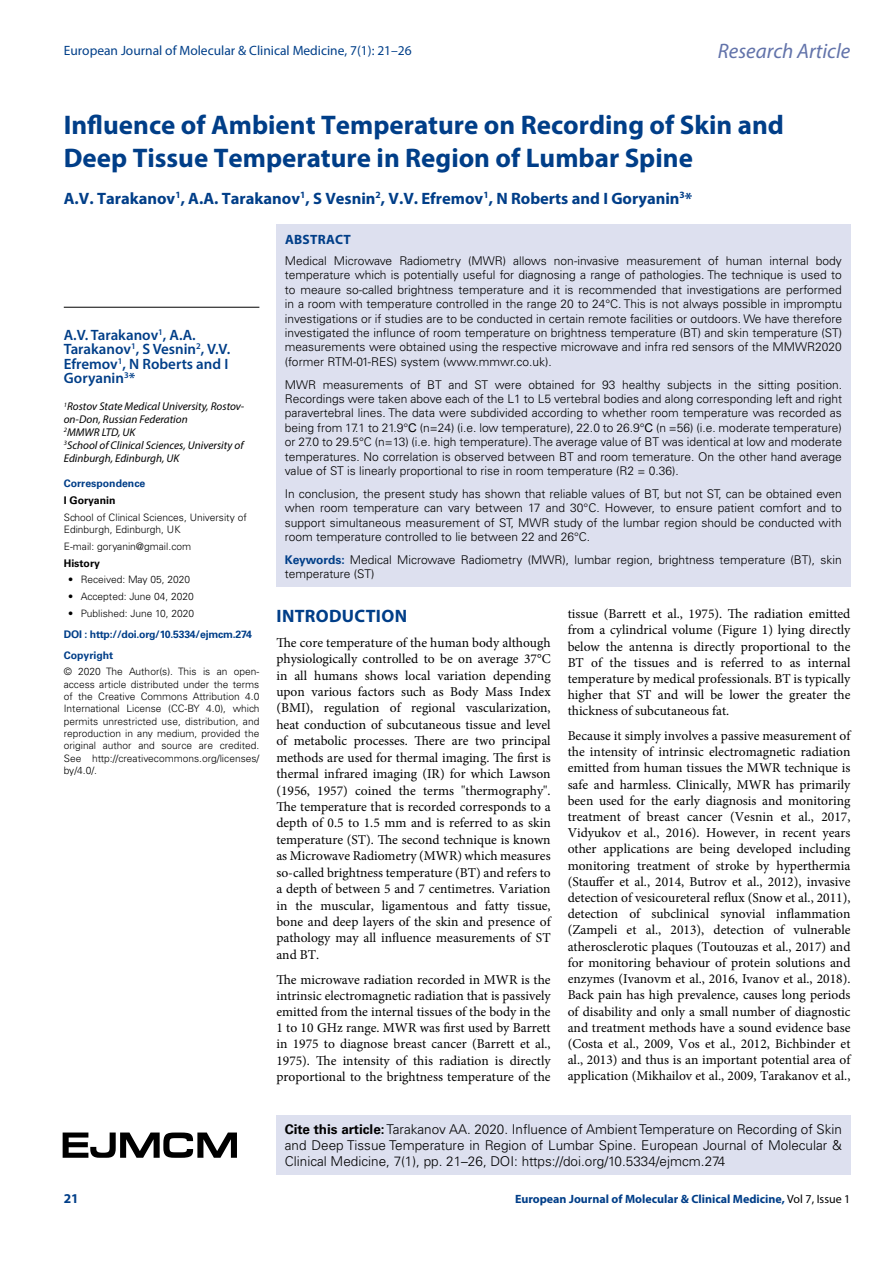
<style>
.page{position:relative;width:893px;height:1263px;background:#fff}
.page>*{position:absolute;margin:0;border:0;box-sizing:border-box;transform-origin:0 0}
.t1{font:700 27px/33px "Myriad Pro";color:#003e88}
.t2{font:italic 21px "Myriad Pro";color:#6273aa}
.t3{font:700 18px "Myriad Pro";letter-spacing:.015em;color:#003e88}
.t4{font:700 16.5px "Myriad Pro";color:#003e88}
.t5{font:600 15px/14.4px "Myriad Pro";color:#003e88}
.t6{font:13.5px/16.2px "Minion Pro";color:#000;text-align:justify}
.t7{font:300 13.5px/16.2px "Univers LT Std";color:#000;text-align:justify}
.t8{font:13.5px "Myriad Pro";color:#003f89}
.t9{font:700 13.5px "Myriad Pro";letter-spacing:.02em;color:#003e88}
.t10{font:300 12px/14.4px "Univers LT Std";color:#000;text-align:justify}
.t11{font:700 12px "Myriad Pro";color:#003e88}
.t12{font:italic 11.25px/12.9px "Myriad Pro";color:#000}
.t13{font:700 10.5px/21.1px "Univers LT Std";letter-spacing:-.02em;color:#003e88}
.t14{font:700 10.5px "Univers LT Std";color:#000}
.t15{font:700 10.5px "Univers LT Std";color:#003e88}
.t16{font:300 10.2px/12.3px "Univers LT Std";color:#000}
.s1{font-family:"Arial";font-weight:400}
.s2{font-weight:700;color:#003e88}
.s3{font-weight:700}
.s4{font-weight:400;color:#000}
</style>
<div class="page">
<div style="left:276px;top:1115px;width:574px;height:60px;background:#dde0ef"></div>
<svg style="left:63px;top:1132px;width:174px;height:26px"></svg>
<div style="left:276px;top:225px;width:574px;height:362px;background:#dde0ef"></div>
<hr style="left:64px;top:307px;width:195px;height:1px;background:#000">
<p class="t8" style="left:64px;top:43px;width:350px">European Journal of Molecular &amp; Clinical Medicine, 7(1): 21–26</p>
<h2 class="t2" style="left:718px;top:38px;width:134px">Research Article</h2>
<h1 class="t1" style="left:64px;top:108px;width:722px">Influence of Ambient Temperature on Recording of Skin and<br>Deep Tissue Temperature in Region of Lumbar Spine</h1>
<p class="t4" style="left:64px;top:187px;width:630px">A.V. Tarakanov<sup>1</sup>, A.A. Tarakanov<sup>1</sup>, S Vesnin<sup>2</sup>, V.V. Efremov<sup>1</sup>, N Roberts and I Goryanin<sup>3</sup>*</p>
<p class="t5" style="left:64px;top:327px;width:168px">A.V. Tarakanov<sup>1</sup>, A.A.<br>Tarakanov<sup>1</sup>, S Vesnin<sup>2</sup>, V.V.<br>Efremov<sup>1</sup>, N Roberts and I<br>Goryanin<sup>3</sup>*</p>
<p class="t12" style="left:64px;top:400px;width:182px"><sup>1</sup>Rostov State Medical University, Rostov&shy;on-Don, Russian Federation<br><sup>2</sup>MMWR LTD, UK<br><sup>3</sup>School of Clinical Sciences, University of<br>Edinburgh, Edinburgh, UK</p>
<p class="t15" style="left:64px;top:477px;width:83px">Correspondence</p>
<p class="t14" style="left:64px;top:494px;width:53px">I Goryanin</p>
<p class="t16" style="left:64px;top:511px;width:185px">School of Clinical Sciences, University of<br>Edinburgh, Edinburgh, UK</p>
<p class="t16" style="left:64px;top:540px;width:129px">E-mail: goryanin@gmail.com</p>
<p class="t14" style="left:64px;top:557px;width:38px">History</p>
<p class="t16" style="left:68px;top:573px;width:124px">• Received: May 05, 2020</p>
<p class="t16" style="left:68px;top:590px;width:127px">• Accepted: June 04, 2020</p>
<p class="t16" style="left:68px;top:607px;width:128px">• Published: June 10, 2020</p>
<p class="t13" style="left:64px;top:623px;width:190px">DOI : http://doi.org/10.5334/ejmcm.274<br>Copyright</p>
<p class="t16" style="left:64px;top:666px;width:197px;text-align:justify">© 2020 The Author(s). This is an open&shy;access article distributed under the terms of the Creative Commons Attribution 4.0<br>International License (CC-BY 4.0), which permits unrestricted use, distribution, and reproduction in any medium, provided the original author and source are credited.<br>See http://creativecommons.org/licenses/ by/4.0/.</p>
<p class="t9" style="left:285px;top:231px;width:67px">ABSTRACT</p>
<p class="t10" style="left:285px;top:253px;width:559px">Medical Microwave Radiometry (MWR) allows non-invasive measurement of human internal body temperature which is potentially useful for diagnosing a range of pathologies. The technique is used to to meaure so-called brightness temperature and it is recommended that investigations are performed in a room with temperature controlled in the range 20 to 24°C. This is not always possible in impromptu investigations or if studies are to be conducted in certain remote facilities or outdoors. We have therefore investigated the influnce of room temperature on brightness temperature (BT) and skin temperature (ST) measurements were obtained using the respective microwave and infra red sensors of the MMWR2020 (former RTM-01-RES) system (www.mmwr.co.uk).</p>
<p class="t10" style="left:285px;top:377px;width:559px">MWR measurements of BT and ST were obtained for 93 healthy subjects in the sitting position.<br>Recordings were taken above each of the L1 to L5 vertebral bodies and along corresponding left and right paravertebral lines. The data were subdivided according to whether room temperature was recorded as being from 17.1 to 21.9°<span class="s1">С</span> (n=24) (i.e. low temperature), 22.0 to 26.9°<span class="s1">С</span> (n =56) (i.e. moderate temperature) or 27.0 to 29.5°C (n=13) (i.e. high temperature). The average value of BT was identical at low and moderate temperatures. No correlation is observed between BT and room temerature. On the other hand average value of ST is linearly proportional to rise in room temperature (R2 = 0.36).</p>
<p class="t10" style="left:285px;top:486px;width:559px">In conclusion, the present study has shown that reliable values of BT, but not ST, can be obtained even when room temperature can vary between 17 and 30°C. However, to ensure patient comfort and to support simultaneous measurement of ST, MWR study of the lumbar region should be conducted with room temperature controlled to lie between 22 and 26°C.</p>
<p class="t10" style="left:285px;top:553px;width:558px"><span class="s2">Keywords:</span> Medical Microwave Radiometry (MWR), lumbar region, brightness temperature (BT), skin temperature (ST)</p>
<h3 class="t3" style="left:277px;top:604px;width:132px">INTRODUCTION</h3>
<p class="t6" style="left:276px;top:634px;width:276px">The core temperature of the human body although physiologically controlled to be on average 37°C in all humans shows local variation depending upon various factors such as Body Mass Index (BMI), regulation of regional vascularization, heat conduction of subcutaneous tissue and level of metabolic processes. There are two principal methods are used for thermal imaging. The first is thermal infrared imaging (IR) for which Lawson (1956, 1957) coined the terms "thermography".<br>The temperature that is recorded corresponds to a depth of 0.5 to 1.5 mm and is referred to as skin temperature (ST). The second technique is known as Microwave Radiometry (MWR) which measures so-called brightness temperature (BT) and refers to a depth of between 5 and 7 centimetres. Variation in the muscular, ligamentous and fatty tissue, bone and deep layers of the skin and presence of pathology may all influence measurements of ST and BT.</p>
<p class="t6" style="left:276px;top:971px;width:276px">The microwave radiation recorded in MWR is the intrinsic electromagnetic radiation that is passively emitted from the internal tissues of the body in the 1 to 10 GHz range. MWR was first used by Barrett in 1975 to diagnose breast cancer (Barrett et al., 1975). The intensity of this radiation is directly proportional to the brightness temperature of the</p>
<p class="t6" style="left:568px;top:606px;width:284px">tissue (Barrett et al., 1975). The radiation emitted from a cylindrical volume (Figure 1) lying directly below the antenna is directly proportional to the BT of the tissues and is referred to as internal temperature by medical professionals. BT is typically higher that ST and will be lower the greater the thickness of subcutaneous fat.</p>
<p class="t6" style="left:568px;top:728px;width:284px">Because it simply involves a passive measurement of the intensity of intrinsic electromagnetic radiation emitted from human tissues the MWR technique is safe and harmless. Clinically, MWR has primarily been used for the early diagnosis and monitoring treatment of breast cancer (Vesnin et al., 2017, Vidyukov et al., 2016). However, in recent years other applications are being developed including monitoring treatment of stroke by hyperthermia (Stauffer et al., 2014, Butrov et al., 2012), invasive detection of vesicoureteral reflux (Snow et al., 2011), detection of subclinical synovial inflammation (Zampeli et al., 2013), detection of vulnerable atherosclerotic plaques (Toutouzas et al., 2017) and for monitoring behaviour of protein solutions and enzymes (Ivanovm et al., 2016, Ivanov et al., 2018).<br>Back pain has high prevalence, causes long periods of disability and only a small number of diagnostic and treatment methods have a sound evidence base (Costa et al., 2009, Vos et al., 2012, Bichbinder et al., 2013) and thus is an important potential area of application (Mikhailov et al., 2009, Tarakanov et al.,</p>
<p class="t7" style="left:285px;top:1121px;width:558px"><span class="s3">Cite this article:</span> Tarakanov AA. 2020. Influence of Ambient Temperature on Recording of Skin and Deep Tissue Temperature in Region of Lumbar Spine. European Journal of Molecular &amp; Clinical Medicine, 7(1), pp. 21–26, DOI: https://doi.org/10.5334/ejmcm.274</p>
<p class="t9" style="left:64px;top:1190px;width:16px">21</p>
<p class="t11" style="left:515px;top:1191px;width:337px">European Journal of Molecular &amp; Clinical Medicine, <span class="s4">Vol 7, Issue 1</span></p>
</div>
